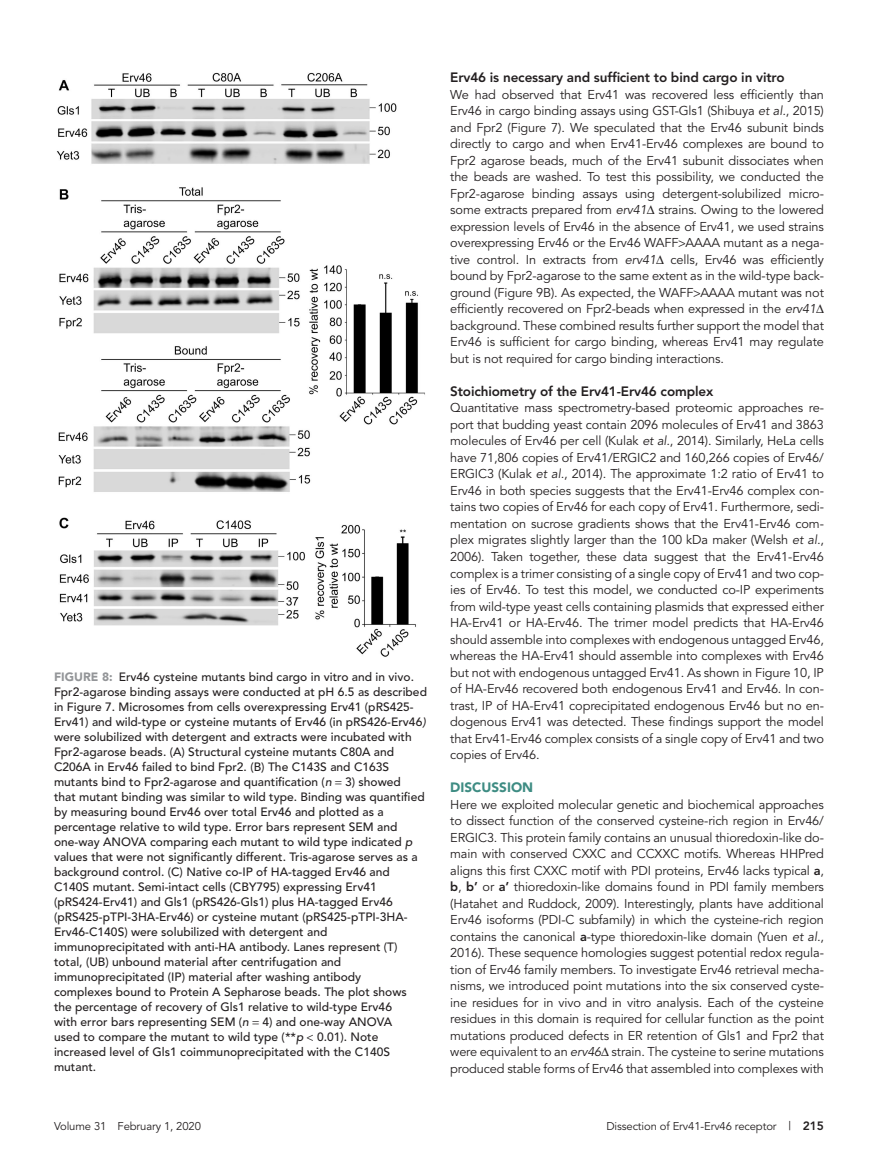
<style>
.page{position:relative;width:878px;height:1175px;background:#fff}
.page>*{position:absolute;margin:0;border:0;box-sizing:border-box;transform-origin:0 0}
.t1{font:800 13.5px "Avenir";letter-spacing:-.01em;color:#231f20}
.t2{font:900 13.5px "Avenir";color:#3e8c83}
.ParaFL{font:12.75px/16.5px "Avenir";letter-spacing:-.01em;color:#231f20;text-align:justify}
.FigCaption{font:500 12px/15px "Avenir";color:#231f20}
.t3{font:11.25px "Avenir";letter-spacing:-.01em;color:#231f20}
.s1{font-weight:900;color:#939598}
.s2{font-style:italic}
.s3{font-weight:800}
.s4{font-size:12px}
.s5{font-weight:800;font-size:12px}
</style>
<div class="page">
<img style="left:57px;top:72px;width:368px;height:585px">
<p class="FigCaption" style="left:54px;top:670px;width:374px"><span class="s1">FIGURE 8:</span> Erv46 cysteine mutants bind cargo in vitro and in vivo.<br>Fpr2-agarose binding assays were conducted at pH 6.5 as described in Figure 7. Microsomes from cells overexpressing Erv41 (pRS425- Erv41) and wild-type or cysteine mutants of Erv46 (in pRS426-Erv46<span class="s2">) </span>were solubilized with detergent and extracts were incubated with Fpr2-agarose beads. (A) Structural cysteine mutants C80A and C206A in Erv46 failed to bind Fpr2. (B) The C143S and C163S mutants bind to Fpr2-agarose and quantification (<span class="s2">n</span> 3) showed<br>that mutant binding was similar to wild type. Binding was quantified by measuring bound Erv46 over total Erv46 and plotted as a percentage relative to wild type. Error bars represent SEM and one-way ANOVA comparing each mutant to wild type indicated <span class="s2">p </span>values that were not significantly different. Tris-agarose serves as a background control. (C) Native co-IP of HA-tagged Erv46 and C140S mutant. Semi-intact cells (CBY795) expressing Erv41 (pRS424-Erv41) and Gls1 (pRS426-Gls1) plus HA-tagged Erv46 (pRS425-pTPI-3HA-Erv46) or cysteine mutant (pRS425-pTPI-3HA-Erv46-C140S) were solubilized with detergent and immunoprecipitated with anti-HA antibody. Lanes represent (T) total, (UB) unbound material after centrifugation and immunoprecipitated (IP) material after washing antibody<br>complexes bound to Protein A Sepharose beads. The plot shows the percentage of recovery of Gls1 relative to wild-type Erv46<br>with error bars representing SEM (<span class="s2">n</span> 4) and one-way ANOVA<br>used to compare the mutant to wild type (**<span class="s2">p</span> 0.01). Note increased level of Gls1 coimmunoprecipitated with the C140S mutant.</p>
<h2 class="t1" style="left:450px;top:70px;width:336px">Erv46 is necessary and sufficient to bind cargo in vitro</h2>
<p class="ParaFL" style="left:450px;top:86px;width:375px;text-align:left">We had observed that Erv41 was recovered less efficiently than Erv46 in cargo binding assays using GST-Gls1 (Shibuya <span class="s2">et al.</span>, 2015) and Fpr2 (Figure 7). We speculated that the Erv46 subunit binds directly to cargo and when Erv41-Erv46 complexes are bound to Fpr2 agarose beads, much of the Erv41 subunit dissociates when the beads are washed. To test this possibility, we conducted the Fpr2-agarose binding assays using detergent-solubilized micro&shy;some extracts prepared from <span class="s2">erv41</span> strains. Owing to the lowered expression levels of Erv46 in the absence of Erv41, we used strains overexpressing Erv46 or the Erv46 WAFF AAAA mutant as a nega&shy;tive control. In extracts from <span class="s2">erv41</span> cells, Erv46 was efficiently bound by Fpr2-agarose to the same extent as in the wild-type back&shy;ground (Figure 9B). As expected, the WAFF AAAA mutant was not efficiently recovered on Fpr2-beads when expressed in the <span class="s2">erv41 </span>background. These combined results further support the model that Erv46 is sufficient for cargo binding, whereas Erv41 may regulate but is not required for cargo binding interactions.</p>
<h2 class="t1" style="left:450px;top:383px;width:264px">Stoichiometry of the Erv41-Erv46 complex</h2>
<p class="ParaFL" style="left:450px;top:400px;width:375px">Quantitative mass spectrometry-based proteomic approaches re&shy;port that budding yeast contain 2096 molecules of Erv41 and 3863 molecules of Erv46 per cell (Kulak <span class="s2">et al.</span>, 2014). Similarly, HeLa cells have 71,806 copies of Erv41/ERGIC2 and 160,266 copies of Erv46/ ERGIC3 (Kulak <span class="s2">et al.</span>, 2014). The approximate 1:2 ratio of Erv41 to Erv46 in both species suggests that the Erv41-Erv46 complex con&shy;tains two copies of Erv46 for each copy of Erv41. Furthermore, sedi&shy;mentation on sucrose gradients shows that the Erv41-Erv46 com&shy;plex migrates slightly larger than the 100 kDa maker (Welsh <span class="s2">et al.</span>, 2006). Taken together, these data suggest that the Erv41-Erv46 complex is a trimer consisting of a single copy of Erv41 and two cop&shy;ies of Erv46. To test this model, we conducted co-IP experiments from wild-type yeast cells containing plasmids that expressed either HA-Erv41 or HA-Erv46. The trimer model predicts that HA-Erv46 should assemble into complexes with endogenous untagged Erv46, whereas the HA-Erv41 should assemble into complexes with Erv46 but not with endogenous untagged Erv41. As shown in Figure 10, IP of HA-Erv46 recovered both endogenous Erv41 and Erv46. In con&shy;trast, IP of HA-Erv41 coprecipitated endogenous Erv46 but no en&shy;dogenous Erv41 was detected. These findings support the model that Erv41-Erv46 complex consists of a single copy of Erv41 and two copies of Erv46.</p>
<h1 class="t2" style="left:450px;top:779px;width:84px">DISCUSSION</h1>
<p class="ParaFL" style="left:450px;top:796px;width:375px">Here we exploited molecular genetic and biochemical approaches to dissect function of the conserved cysteine-rich region in Erv46/ ERGIC3. This protein family contains an unusual thioredoxin-like do&shy;main with conserved CXXC and CCXXC motifs. Whereas HHPred aligns this first CXXC motif with PDI proteins, Erv46 lacks typical <span class="s3">a</span>, <span class="s3">b</span>, <span class="s3">b’</span> or <span class="s3">a’</span> thioredoxin-like domains found in PDI family members (Hatahet and Ruddock, 2009). Interestingly, plants have additional Erv46 isoforms (PDI-C subfamily) in which the cysteine-rich region contains the canonical <span class="s3">a</span>-type thioredoxin-like domain (Yuen <span class="s2">et al.</span>, 2016). These sequence homologies suggest potential redox regula&shy;tion of Erv46 family members. To investigate Erv46 retrieval mecha&shy;nisms, we introduced point mutations into the six conserved cyste&shy;ine residues for in vivo and in vitro analysis. Each of the cysteine residues in this domain is required for cellular function as the point mutations produced defects in ER retention of Gls1 and Fpr2 that were equivalent to an <span class="s2">erv46</span> strain. The cysteine to serine mutations produced stable forms of Erv46 that assembled into complexes with</p>
<p class="t3" style="left:54px;top:1119px;width:148px">Volume 31 February 1, 2020</p>
<p class="t3" style="left:606px;top:1119px;width:219px">Dissection of Erv41-Erv46 receptor <span class="s4">|</span> <span class="s5">215</span></p>
</div>
